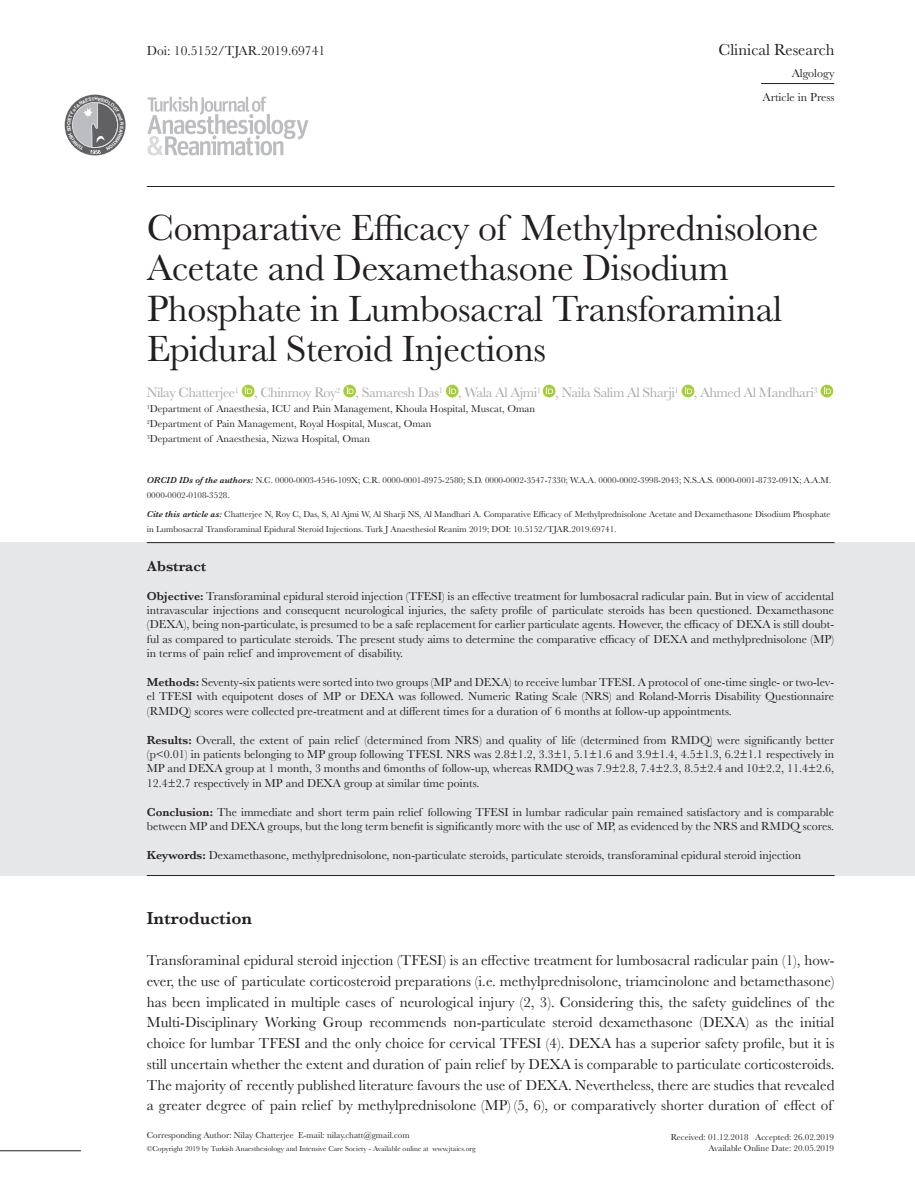
<style>
.page{position:relative;width:915px;height:1191px;background:#fff}
.page>*{position:absolute;margin:0;border:0;box-sizing:border-box;transform-origin:0 0}
.t1{font:37.8px/40.5px "Baskerville";letter-spacing:-.01em;color:#231f20}
.t2{font:600 18px "Baskerville";color:#231f20}
.t3{font:16.5px "Baskerville";color:#231f20}
.t4{font:15px/20.7px "Baskerville";color:#231f20;text-align:justify}
.t5{font:600 15px "Baskerville";color:#231f20}
.t6{font:14.25px "Baskerville";letter-spacing:-.03em;color:#a8a9ad}
.t7{font:13.5px "Baskerville";color:#231f20}
.t8{font:12px/14.4px "Baskerville";color:#231f20;text-align:justify}
.t9{font:10.5px "Baskerville";color:#231f20}
.t10{font:9px/15px "Baskerville";color:#231f20}
.t11{font:7.5px "Baskerville";color:#231f20}
.s1{font-weight:600;font-style:italic}
.s2{font-weight:600}
</style>
<div class="page">
<svg style="left:147px;top:97px;width:161px;height:58px"></svg>
<div style="left:242px;top:385px;width:12px;height:12px;background:#a6ce39;border-radius:50%"></div>
<svg style="left:245px;top:387px;width:7px;height:7px"></svg>
<svg style="left:343px;top:385px;width:13px;height:12px"></svg>
<svg style="left:346px;top:387px;width:7px;height:7px"></svg>
<div style="left:445px;top:385px;width:13px;height:12px;background:#a6ce39;border-radius:50%"></div>
<svg style="left:449px;top:387px;width:7px;height:7px"></svg>
<div style="left:542px;top:385px;width:13px;height:12px;background:#a6ce39;border-radius:50%"></div>
<svg style="left:546px;top:387px;width:7px;height:7px"></svg>
<svg style="left:681px;top:385px;width:13px;height:12px"></svg>
<svg style="left:684px;top:387px;width:7px;height:7px"></svg>
<svg style="left:820px;top:385px;width:13px;height:12px"></svg>
<svg style="left:823px;top:387px;width:7px;height:7px"></svg>
<hr style="left:147px;top:186px;width:687px;height:1px;background:#231f20">
<div style="left:0;top:542px;width:914px;height:334px;background:#e6e7e9"></div>
<hr style="left:147px;top:542px;width:687px;height:1px;background:#231f20">
<hr style="left:147px;top:875px;width:687px;height:1px;background:#231f20">
<hr style="left:0;top:1150px;width:81px;height:1px;background:#231f20">
<hr style="left:760px;top:83px;width:73px;height:1px;background:#231f20">
<svg style="left:65px;top:97px;width:58px;height:57px"></svg>
<p class="t7" style="left:147px;top:42px;width:180px">Doi: 10.5152/TJAR.2019.69741</p>
<p class="t3" style="left:718px;top:39px;width:117px">Clinical Research</p>
<p class="t8" style="left:791px;top:66px;width:44px">Algology</p>
<p class="t8" style="left:762px;top:90px;width:73px">Article in Press</p>
<p class="t1" style="left:147px;top:208px;width:673px">Comparative Efficacy of Methylprednisolone Acetate and Dexamethasone Disodium Phosphate in Lumbosacral Transforaminal Epidural Steroid Injections</p>
<p class="t6" style="left:147px;top:384px;width:672px">Nilay Chatterjee<sup>1</sup> , Chinmoy Roy<sup>2</sup> , Samaresh Das<sup>1</sup> , Wala Al Ajmi<sup>1</sup> , Naila Salim Al Sharji<sup>1</sup> , Ahmed Al Mandhari<sup>3</sup></p>
<p class="t9" style="left:147px;top:402px;width:389px"><sup>1</sup>Department of Anaesthesia, ICU and Pain Management, Khoula Hospital, Muscat, Oman</p>
<p class="t9" style="left:147px;top:417px;width:286px"><sup>2</sup>Department of Pain Management, Royal Hospital, Muscat, Oman</p>
<p class="t9" style="left:147px;top:432px;width:225px"><sup>3</sup>Department of Anaesthesia, Nizwa Hospital, Oman</p>
<p class="t10" style="left:147px;top:472px;width:685px"><span class="s1">ORCID IDs of the authors:</span> N.C. 0000-0003-4546-109X; C.R. 0000-0001-8975-2580; S.D. 0000-0002-3547-7330; W.A.A. 0000-0002-3998-2043; N.S.A.S. 0000-0001-8732-091X; A.A.M.<br>0000-0002-0108-3528.</p>
<p class="t10" style="left:147px;top:506px;width:684px"><span class="s1">Cite this article as:</span> Chatterjee N, Roy C, Das, S, Al Ajmi W, Al Sharji NS, Al Mandhari A. Comparative Efficacy of Methylprednisolone Acetate and Dexamethasone Disodium Phosphate in Lumbosacral Transforaminal Epidural Steroid Injections. Turk J Anaesthesiol Reanim 2019; DOI: 10.5152/TJAR.2019.69741.</p>
<p class="t5" style="left:147px;top:555px;width:61px">Abstract</p>
<p class="t8" style="left:147px;top:588px;width:688px"><span class="s2">Objective:</span> Transforaminal epidural steroid injection (TFESI) is an effective treatment for lumbosacral radicular pain. But in view of accidental intravascular injections and consequent neurological injuries, the safety profile of particulate steroids has been questioned. Dexamethasone (DEXA), being non-particulate, is presumed to be a safe replacement for earlier particulate agents. However, the efficacy of DEXA is still doubt&shy;ful as compared to particulate steroids. The present study aims to determine the comparative efficacy of DEXA and methylprednisolone (MP) in terms of pain relief and improvement of disability.</p>
<p class="t8" style="left:147px;top:675px;width:688px"><span class="s2">Methods:</span> Seventy-six patients were sorted into two groups (MP and DEXA) to receive lumbar TFESI. A protocol of one-time single- or two-lev&shy;el TFESI with equipotent doses of MP or DEXA was followed. Numeric Rating Scale (NRS) and Roland-Morris Disability Questionnaire (RMDQ) scores were collected pre-treatment and at different times for a duration of 6 months at follow-up appointments.</p>
<p class="t8" style="left:147px;top:732px;width:688px"><span class="s2">Results:</span> Overall, the extent of pain relief (determined from NRS) and quality of life (determined from RMDQ) were significantly better (p&lt;0.01) in patients belonging to MP group following TFESI. NRS was 2.8±1.2, 3.3±1, 5.1±1.6 and 3.9±1.4, 4.5±1.3, 6.2±1.1 respectively in MP and DEXA group at 1 month, 3 months and 6months of follow-up, whereas RMDQ was 7.9±2.8, 7.4±2.3, 8.5±2.4 and 10±2.2, 11.4±2.6, 12.4±2.7 respectively in MP and DEXA group at similar time points.</p>
<p class="t8" style="left:147px;top:804px;width:688px"><span class="s2">Conclusion:</span> The immediate and short term pain relief following TFESI in lumbar radicular pain remained satisfactory and is comparable between MP and DEXA groups, but the long term benefit is significantly more with the use of MP, as evidenced by the NRS and RMDQ scores.</p>
<p class="t8" style="left:147px;top:848px;width:655px"><span class="s2">Keywords:</span> Dexamethasone, methylprednisolone, non-particulate steroids, particulate steroids, transforaminal epidural steroid injection</p>
<p class="t2" style="left:147px;top:905px;width:107px">Introduction</p>
<p class="t4" style="left:147px;top:950px;width:689px">Transforaminal epidural steroid injection (TFESI) is an effective treatment for lumbosacral radicular pain (1), how&shy;ever, the use of particulate corticosteroid preparations (i.e. methylprednisolone, triamcinolone and betamethasone) has been implicated in multiple cases of neurological injury (2, 3). Considering this, the safety guidelines of the Multi-Disciplinary Working Group recommends non-particulate steroid dexamethasone (DEXA) as the initial choice for lumbar TFESI and the only choice for cervical TFESI (4). DEXA has a superior safety profile, but it is still uncertain whether the extent and duration of pain relief by DEXA is comparable to particulate corticosteroids.<br>The majority of recently published literature favours the use of DEXA. Nevertheless, there are studies that revealed a greater degree of pain relief by methylprednisolone (MP) (5, 6), or comparatively shorter duration of effect of</p>
<p class="t10" style="left:147px;top:1127px;width:264px">Corresponding Author: Nilay Chatterjee E-mail: nilay.chatt@gmail.com</p>
<p class="t11" style="left:147px;top:1143px;width:330px">©Copyright 2019 by Turkish Anaesthesiology and Intensive Care Society - Available online at www.jtaics.org</p>
<p class="t10" style="left:670px;top:1129px;width:165px">Received: 01.12.2018 Accepted: 26.02.2019</p>
<p class="t10" style="left:708px;top:1140px;width:127px">Available Online Date: 20.05.2019</p>
</div>
